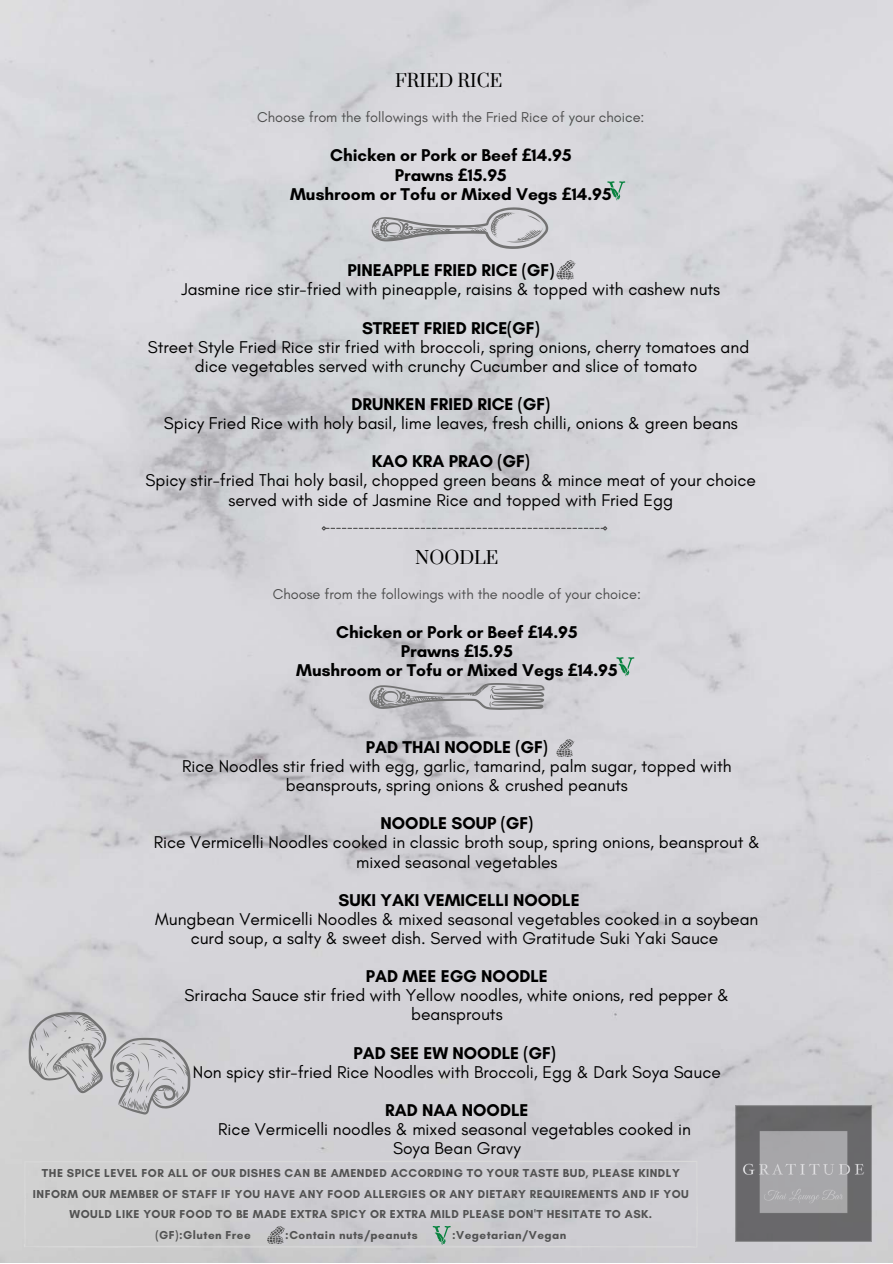
<style>
.page{position:relative;width:893px;height:1264px;background:#fff}
.page>*{position:absolute;margin:0;border:0;box-sizing:border-box;transform-origin:0 0}
.t1{font:17.4px/19px "Glacial Indifference";color:#000;text-align:center}
.t2{font:700 17.4px/19px "Glacial Indifference";color:#000;text-align:center}
.t3{font:17.4px "Prata";color:#000}
.t4{font:14.55px "Glacial Indifference";color:#4d4d4d}
.t5{font:700 11.7px "Glacial Indifference";letter-spacing:.04em;color:#525252}
.s1{font-family:"Noto Sans"}
</style>
<div class="page">
<img style="left:735px;top:1105px;width:136px;height:136px">
<svg style="left:320px;top:525px;width:288px;height:6px;background:#c0c0c4"></svg>
<svg style="left:616px;top:657px;width:18px;height:19px"></svg>
<svg style="left:607px;top:181px;width:18px;height:19px"></svg>
<svg style="left:556px;top:739px;width:18px;height:18px"></svg>
<svg style="left:556px;top:260px;width:19px;height:19px"></svg>
<svg style="left:371px;top:207px;width:177px;height:42px;background:#c2c2c6"></svg>
<svg style="left:369px;top:683px;width:175px;height:27px;background:#adadb0"></svg>
<svg style="left:29px;top:1012px;width:161px;height:102px;background:#c3c2c5"></svg>
<div style="left:24px;top:1160px;width:673px;height:87px;background:#cecdd0"></div>
<p class="t3" style="left:395px;top:70px;width:108px">FRIED RICE</p>
<p class="t4" style="left:257px;top:108px;width:389px">Choose from the followings with the Fried Rice of your choice:</p>
<p class="t2" style="left:290px;top:146px;width:323px">Chicken or Pork or Beef <span class="s1">£</span>14.95<br>Prawns <span class="s1">£</span>15.95<br>Mushroom or Tofu or Mixed Vegs <span class="s1">£</span>14.95</p>
<p class="t2" style="left:347px;top:260px;width:208px">PINEAPPLE FRIED RICE (GF)</p>
<p class="t1" style="left:181px;top:280px;width:540px">Jasmine rice stir-fried with pineapple, raisins &amp; topped with cashew nuts</p>
<p class="t2" style="left:362px;top:318px;width:179px">STREET FRIED RICE(GF)</p>
<p class="t1" style="left:148px;top:337px;width:603px">Street Style Fried Rice stir fried with broccoli, spring onions, cherry tomatoes and dice vegetables served with crunchy Cucumber and slice of tomato</p>
<p class="t2" style="left:351px;top:394px;width:200px">DRUNKEN FRIED RICE (GF)</p>
<p class="t1" style="left:164px;top:413px;width:575px">Spicy Fried Rice with holy basil, lime leaves, fresh chilli, onions &amp; green beans</p>
<p class="t2" style="left:372px;top:451px;width:159px">KAO KRA PRAO (GF)</p>
<p class="t1" style="left:146px;top:471px;width:612px">Spicy stir-fried Thai holy basil, chopped green beans &amp; mince meat of your choice served with side of Jasmine Rice and topped with Fried Egg</p>
<p class="t3" style="left:415px;top:546px;width:85px">NOODLE</p>
<p class="t4" style="left:273px;top:585px;width:369px">Choose from the followings with the noodle of your choice:</p>
<p class="t2" style="left:296px;top:622px;width:323px">Chicken or Pork or Beef <span class="s1">£</span>14.95<br>Prawns <span class="s1">£</span>15.95<br>Mushroom or Tofu or Mixed Vegs <span class="s1">£</span>14.95</p>
<p class="t2" style="left:366px;top:737px;width:183px">PAD THAI NOODLE (GF)</p>
<p class="t1" style="left:182px;top:756px;width:551px">Rice Noodles stir fried with egg, garlic, tamarind, palm sugar, topped with beansprouts, spring onions &amp; crushed peanuts</p>
<p class="t2" style="left:380px;top:813px;width:154px">NOODLE SOUP (GF)</p>
<p class="t1" style="left:154px;top:832px;width:608px">Rice Vermicelli Noodles cooked in classic broth soup, spring onions, beansprout &amp; mixed seasonal vegetables</p>
<p class="t2" style="left:338px;top:890px;width:243px">SUKI YAKI VEMICELLI NOODLE</p>
<p class="t1" style="left:155px;top:909px;width:604px">Mungbean Vermicelli Noodles &amp; mixed seasonal vegetables cooked in a soybean curd soup, a salty &amp; sweet dish. Served with Gratitude Suki Yaki Sauce</p>
<p class="t2" style="left:366px;top:966px;width:183px">PAD MEE EGG NOODLE</p>
<p class="t1" style="left:185px;top:985px;width:546px">Sriracha Sauce stir fried with Yellow noodles, white onions, red pepper &amp; beansprouts</p>
<p class="t2" style="left:353px;top:1043px;width:204px">PAD SEE EW NOODLE (GF)</p>
<p class="t1" style="left:193px;top:1062px;width:529px">Non spicy stir-fried Rice Noodles with Broccoli, Egg &amp; Dark Soya Sauce</p>
<p class="t2" style="left:385px;top:1100px;width:145px">RAD NAA NOODLE</p>
<p class="t1" style="left:218px;top:1119px;width:474px">Rice Vermicelli noodles &amp; mixed seasonal vegetables cooked in<br>Soya Bean Gravy</p>
<p class="t5" style="left:42px;top:1165px;width:639px">THE SPICE LEVEL FOR ALL OF OUR DISHES CAN BE AMENDED ACCORDING TO YOUR TASTE BUD, PLEASE KINDLY</p>
<p class="t5" style="left:33px;top:1186px;width:657px">INFORM OUR MEMBER OF STAFF IF YOU HAVE ANY FOOD ALLERGIES OR ANY DIETARY REQUIREMENTS AND IF YOU</p>
<p class="t5" style="left:70px;top:1206px;width:584px">WOULD LIKE YOUR FOOD TO BE MADE EXTRA SPICY OR EXTRA MILD PLEASE DON'T HESITATE TO ASK.</p>
<p class="t5" style="left:155px;top:1227px;width:97px">(GF):Gluten Free</p>
<p class="t5" style="left:285px;top:1227px;width:134px">:Contain nuts/peanuts</p>
<p class="t5" style="left:452px;top:1227px;width:116px">:Vegetarian/Vegan</p>
</div>
